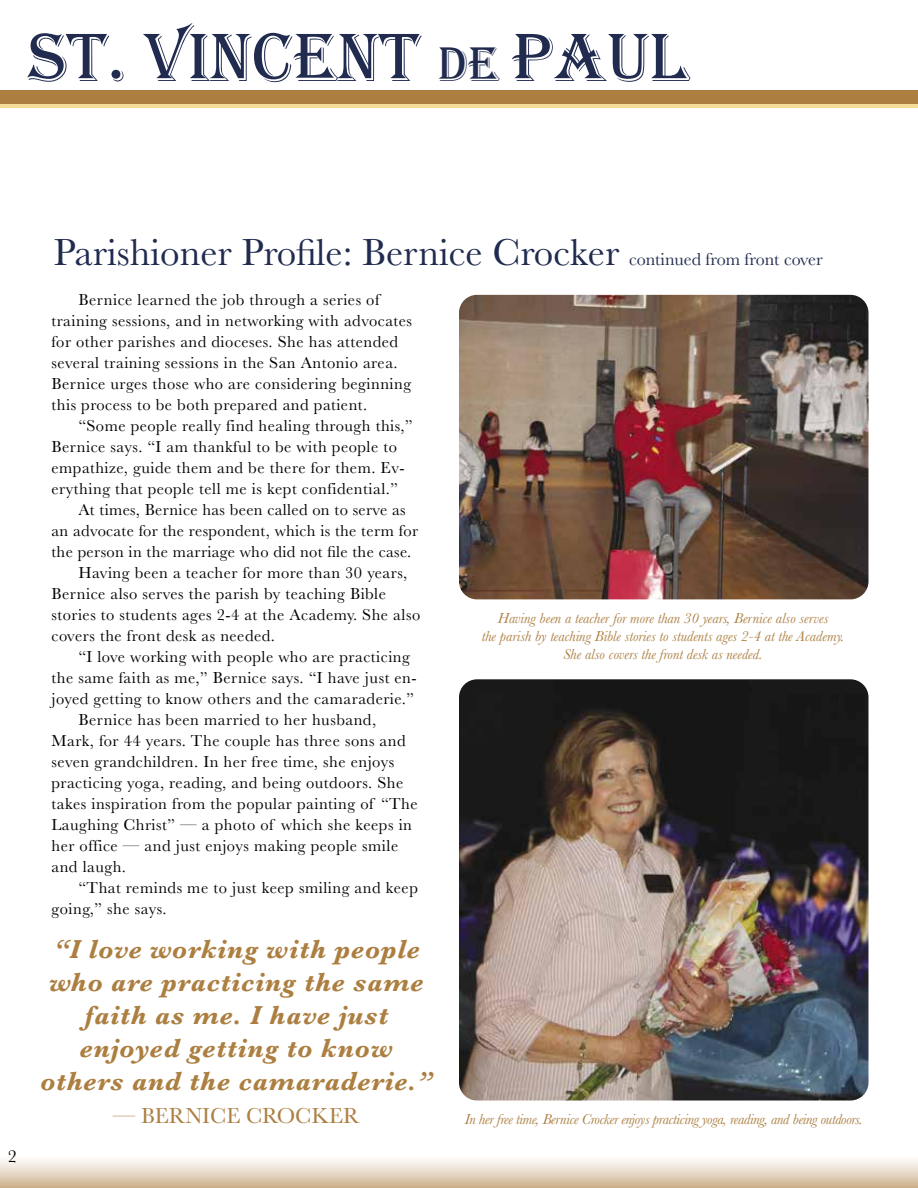
<style>
.page{position:relative;width:918px;height:1188px;background:#fff}
.page>*{position:absolute;margin:0;border:0;box-sizing:border-box;transform-origin:0 0}
.t1{font:70.5px "Algerian";color:#202b4f}
.t2{font:39px "Baskerville";color:#202b4f}
.t3{font:italic 700 27px/33px "Baskerville";letter-spacing:.03em;color:#ac7f41;text-align:center}
.t4{font:22.5px "Baskerville";color:#ac7f41}
.t5{font:18px "Baskerville";color:#000}
.t6{font:16.5px/21px "Baskerville";letter-spacing:.03em;color:#000}
.t7{font:italic 15px/18px "Baskerville";color:#ac7f41;text-align:center}
.t8{font:italic 15px "Baskerville";letter-spacing:-.02em;color:#ac7f41}
.s1{font-size:49.95px}
.s2{font-size:18px}
</style>
<div class="page">
<div style="left:0;top:103px;width:918px;height:5px;background:#f3dd98"></div>
<div style="left:0;top:90px;width:918px;height:13px;background:#ac7f41"></div>
<svg style="left:0;top:1160px;width:918px;height:28px;background:#e3d5c1"></svg>
<img style="left:459px;top:679px;width:409px;height:422px">
<img style="left:459px;top:295px;width:409px;height:304px">
<h1 class="t1" style="left:28px;top:18px;width:662px">ST. VINCENT <span class="s1">de</span> PAUL</h1>
<p class="t5" style="left:8px;top:1145px;width:10px">2</p>
<h2 class="t2" style="left:54px;top:227px;width:770px">Parishioner Profile: Bernice Crocker <span class="s2">continued from front cover</span></h2>
<p class="t6" style="left:51px;top:290px;width:362px;text-indent:27px">Bernice learned the job through a series of training sessions, and in networking with advocates for other parishes and dioceses. She has attended several training sessions in the San Antonio area.<br>Bernice urges those who are considering beginning this process to be both prepared and patient.</p>
<p class="t6" style="left:78px;top:416px;width:336px">“Some people really find healing through this,”</p>
<p class="t6" style="left:51px;top:437px;width:347px">Bernice says. “I am thankful to be with people to</p>
<p class="t6" style="left:51px;top:458px;width:355px">empathize, guide them and be there for them. Ev-</p>
<p class="t6" style="left:51px;top:479px;width:348px">erything that people tell me is kept confidential.”</p>
<p class="t6" style="left:78px;top:500px;width:329px">At times, Bernice has been called on to serve as</p>
<p class="t6" style="left:51px;top:521px;width:368px">an advocate for the respondent, which is the term for</p>
<p class="t6" style="left:51px;top:542px;width:361px">the person in the marriage who did not file the case.</p>
<p class="t6" style="left:78px;top:563px;width:330px">Having been a teacher for more than 30 years,</p>
<p class="t6" style="left:51px;top:584px;width:336px">Bernice also serves the parish by teaching Bible</p>
<p class="t6" style="left:51px;top:605px;width:370px">stories to students ages 2-4 at the Academy. She also</p>
<p class="t6" style="left:51px;top:626px;width:225px">covers the front desk as needed.</p>
<p class="t6" style="left:78px;top:647px;width:333px">“I love working with people who are practicing</p>
<p class="t6" style="left:51px;top:668px;width:367px">the same faith as me,” Bernice says. “I have just en-</p>
<p class="t6" style="left:51px;top:689px;width:364px">joyed getting to know others and the camaraderie.”</p>
<p class="t6" style="left:78px;top:710px;width:299px">Bernice has been married to her husband,</p>
<p class="t6" style="left:51px;top:731px;width:356px">Mark, for 44 years. The couple has three sons and</p>
<p class="t6" style="left:51px;top:752px;width:344px">seven grandchildren. In her free time, she enjoys</p>
<p class="t6" style="left:51px;top:773px;width:353px">practicing yoga, reading, and being outdoors. She</p>
<p class="t6" style="left:51px;top:794px;width:368px">takes inspiration from the popular painting of “The</p>
<p class="t6" style="left:51px;top:815px;width:362px">Laughing Christ” — a photo of which she keeps in</p>
<p class="t6" style="left:51px;top:836px;width:348px">her office — and just enjoys making people smile</p>
<p class="t6" style="left:51px;top:857px;width:76px">and laugh.</p>
<p class="t6" style="left:78px;top:878px;width:341px">“That reminds me to just keep smiling and keep</p>
<p class="t6" style="left:51px;top:899px;width:117px">going,” she says.</p>
<h3 class="t3" style="left:40px;top:933px;width:394px">“I love working with people who are practicing the same faith as me. I have just enjoyed getting to know others and the camaraderie.”</h3>
<h3 class="t4" style="left:113px;top:1101px;width:248px">— BERNICE CROCKER</h3>
<p class="t7" style="left:482px;top:610px;width:364px">Having been a teacher for more than 30 years, Bernice also serves<br>the parish by teaching Bible stories to students ages 2-4 at the Academy.<br>She also covers the front desk as needed.</p>
<p class="t8" style="left:465px;top:1109px;width:399px">In her free time, Bernice Crocker enjoys practicing yoga, reading, and being outdoors.</p>
</div>
